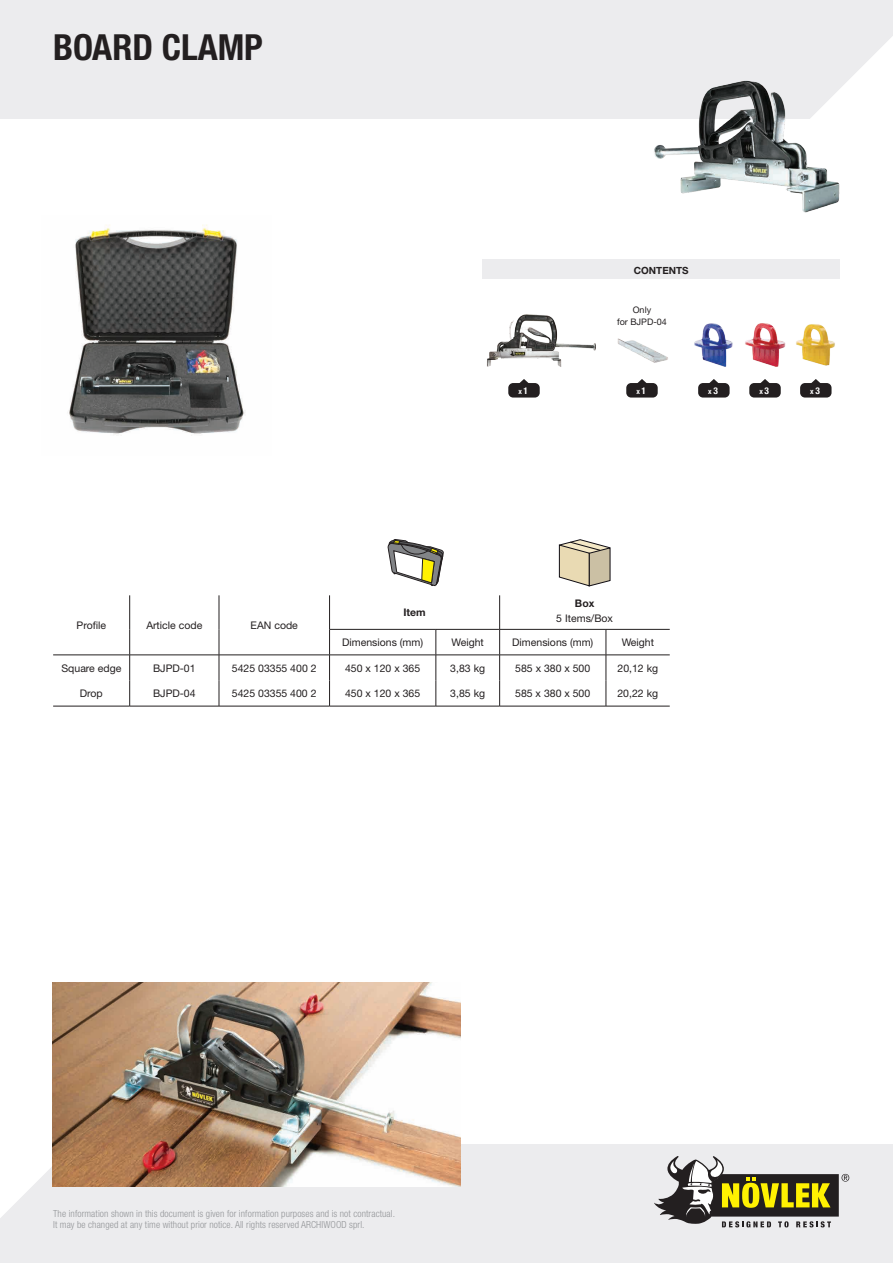
<style>
.page{position:relative;width:893px;height:1263px;background:#fff}
.page>*{position:absolute;margin:0;border:0;box-sizing:border-box;transform-origin:0 0}
.t1{font:700 condensed 36px "Helvetica Neue LT Std";color:#231f20}
.t2{font:10.5px "Helvetica Neue LT Std";color:#231f20}
.t3{font:700 10.5px "Helvetica Neue LT Std";color:#231f20}
.t4{font:700 9.9px "Helvetica Neue LT Std";color:#231f20}
.t5{font:300 condensed 9.75px/11.2px "Helvetica Neue LT Std";letter-spacing:.01em;color:#939598}
.t6{font:9px "Helvetica Neue LT Std";color:#231f20}
.t7{font:700 condensed 7.65px "Helvetica Neue";color:#fff}
.s1{font-size:9.45px}
</style>
<div class="page">
<div style="left:0;top:0;width:893px;height:119px;background:#ececee"></div>
<svg style="left:861px;top:36px;width:32px;height:83px"></svg>
<div style="left:0;top:1144px;width:893px;height:119px;background:#ececee"></div>
<svg style="left:0;top:1144px;width:123px;height:74px"></svg>
<svg style="left:654px;top:1156px;width:195px;height:71px"></svg>
<img style="left:654px;top:68px;width:207px;height:145px">
<img style="left:67px;top:224px;width:179px;height:212px">
<img style="left:52px;top:982px;width:409px;height:204px">
<img style="left:745px;top:323px;width:90px;height:44px">
<img style="left:694px;top:323px;width:39px;height:44px">
<div style="left:483px;top:259px;width:357px;height:20px;background:#ececee"></div>
<img style="left:487px;top:314px;width:108px;height:53px">
<img style="left:617px;top:338px;width:51px;height:25px">
<svg style="left:519px;top:379px;width:10px;height:4px"></svg>
<div style="left:508px;top:383px;width:32px;height:14px;background:#231f20;border-radius:5px"></div>
<svg style="left:637px;top:379px;width:10px;height:4px"></svg>
<div style="left:626px;top:383px;width:32px;height:14px;background:#231f20;border-radius:5px"></div>
<svg style="left:709px;top:379px;width:9px;height:4px"></svg>
<div style="left:698px;top:383px;width:32px;height:14px;background:#231f20;border-radius:5px"></div>
<svg style="left:760px;top:379px;width:10px;height:4px"></svg>
<div style="left:749px;top:383px;width:32px;height:14px;background:#231f20;border-radius:5px"></div>
<svg style="left:811px;top:379px;width:9px;height:4px"></svg>
<div style="left:800px;top:383px;width:31px;height:14px;background:#231f20;border-radius:5px"></div>
<svg style="left:559px;top:539px;width:51px;height:47px;background:#cdc3aa"></svg>
<svg style="left:388px;top:539px;width:56px;height:47px"></svg>
<hr style="left:129px;top:595px;width:1px;height:34px;background:#231f20">
<hr style="left:219px;top:595px;width:1px;height:34px;background:#231f20">
<hr style="left:130px;top:655px;width:89px;height:1px;background:#231f20">
<hr style="left:219px;top:655px;width:111px;height:1px;background:#231f20">
<hr style="left:329px;top:595px;width:1px;height:34px;background:#231f20">
<hr style="left:329px;top:629px;width:107px;height:1px;background:#231f20">
<hr style="left:436px;top:629px;width:64px;height:1px;background:#231f20">
<hr style="left:500px;top:629px;width:106px;height:1px;background:#231f20">
<hr style="left:606px;top:629px;width:64px;height:1px;background:#231f20">
<hr style="left:330px;top:655px;width:106px;height:1px;background:#231f20">
<hr style="left:436px;top:655px;width:64px;height:1px;background:#231f20">
<hr style="left:500px;top:655px;width:106px;height:1px;background:#231f20">
<hr style="left:606px;top:655px;width:64px;height:1px;background:#231f20">
<hr style="left:53px;top:655px;width:77px;height:1px;background:#231f20">
<hr style="left:499px;top:595px;width:1px;height:34px;background:#231f20">
<svg style="left:436px;top:629px;width:1px;height:77px"></svg>
<hr style="left:53px;top:706px;width:77px;height:1px;background:#231f20">
<hr style="left:130px;top:706px;width:89px;height:1px;background:#231f20">
<hr style="left:219px;top:706px;width:111px;height:1px;background:#231f20">
<svg style="left:129px;top:629px;width:1px;height:77px"></svg>
<svg style="left:219px;top:629px;width:1px;height:77px"></svg>
<svg style="left:329px;top:629px;width:1px;height:77px"></svg>
<svg style="left:499px;top:629px;width:1px;height:77px"></svg>
<svg style="left:606px;top:629px;width:1px;height:77px"></svg>
<hr style="left:436px;top:706px;width:64px;height:1px;background:#231f20">
<hr style="left:606px;top:706px;width:64px;height:1px;background:#231f20">
<hr style="left:330px;top:706px;width:106px;height:1px;background:#231f20">
<hr style="left:500px;top:706px;width:106px;height:1px;background:#231f20">
<p class="t1" style="left:53px;top:25px;width:211px">BOARD CLAMP</p>
<p class="t4" style="left:634px;top:264px;width:56px">CONTENTS</p>
<p class="t6" style="left:633px;top:304px;width:20px">Only</p>
<p class="t6" style="left:617px;top:316px;width:51px">for BJPD-04</p>
<p class="t7" style="left:518px;top:384px;width:11px">x<span class="s1">1</span></p>
<p class="t7" style="left:636px;top:384px;width:11px">x<span class="s1">1</span></p>
<p class="t7" style="left:708px;top:384px;width:11px">x<span class="s1">3</span></p>
<p class="t7" style="left:759px;top:384px;width:11px">x<span class="s1">3</span></p>
<p class="t7" style="left:810px;top:384px;width:11px">x<span class="s1">3</span></p>
<p class="t2" style="left:77px;top:619px;width:31px">Profile</p>
<p class="t2" style="left:146px;top:619px;width:57px">Article code</p>
<p class="t2" style="left:251px;top:619px;width:49px">EAN code</p>
<p class="t3" style="left:403px;top:606px;width:24px">Item</p>
<p class="t3" style="left:575px;top:596px;width:21px">Box</p>
<p class="t2" style="left:556px;top:612px;width:58px">5 Items/Box</p>
<p class="t2" style="left:342px;top:636px;width:83px">Dimensions (mm)</p>
<p class="t2" style="left:452px;top:636px;width:34px">Weight</p>
<p class="t2" style="left:512px;top:636px;width:83px">Dimensions (mm)</p>
<p class="t2" style="left:622px;top:636px;width:34px">Weight</p>
<p class="t2" style="left:61px;top:662px;width:61px">Square edge</p>
<p class="t2" style="left:153px;top:662px;width:44px">BJPD-01</p>
<p class="t2" style="left:232px;top:662px;width:86px">5425 03355 400 2</p>
<p class="t2" style="left:345px;top:662px;width:77px">450 x 120 x 365</p>
<p class="t2" style="left:450px;top:662px;width:36px">3,83 kg</p>
<p class="t2" style="left:515px;top:662px;width:77px">585 x 380 x 500</p>
<p class="t2" style="left:617px;top:662px;width:42px">20,12 kg</p>
<p class="t2" style="left:80px;top:687px;width:24px">Drop</p>
<p class="t2" style="left:153px;top:687px;width:44px">BJPD-04</p>
<p class="t2" style="left:232px;top:687px;width:86px">5425 03355 400 2</p>
<p class="t2" style="left:345px;top:687px;width:77px">450 x 120 x 365</p>
<p class="t2" style="left:450px;top:687px;width:36px">3,85 kg</p>
<p class="t2" style="left:515px;top:687px;width:77px">585 x 380 x 500</p>
<p class="t2" style="left:617px;top:687px;width:42px">20,22 kg</p>
<p class="t5" style="left:53px;top:1208px;width:343px">The information shown in this document is given for information purposes and is not contractual.<br>It may be changed at any time without prior notice. All rights reserved ARCHIWOOD sprl.</p>
</div>
